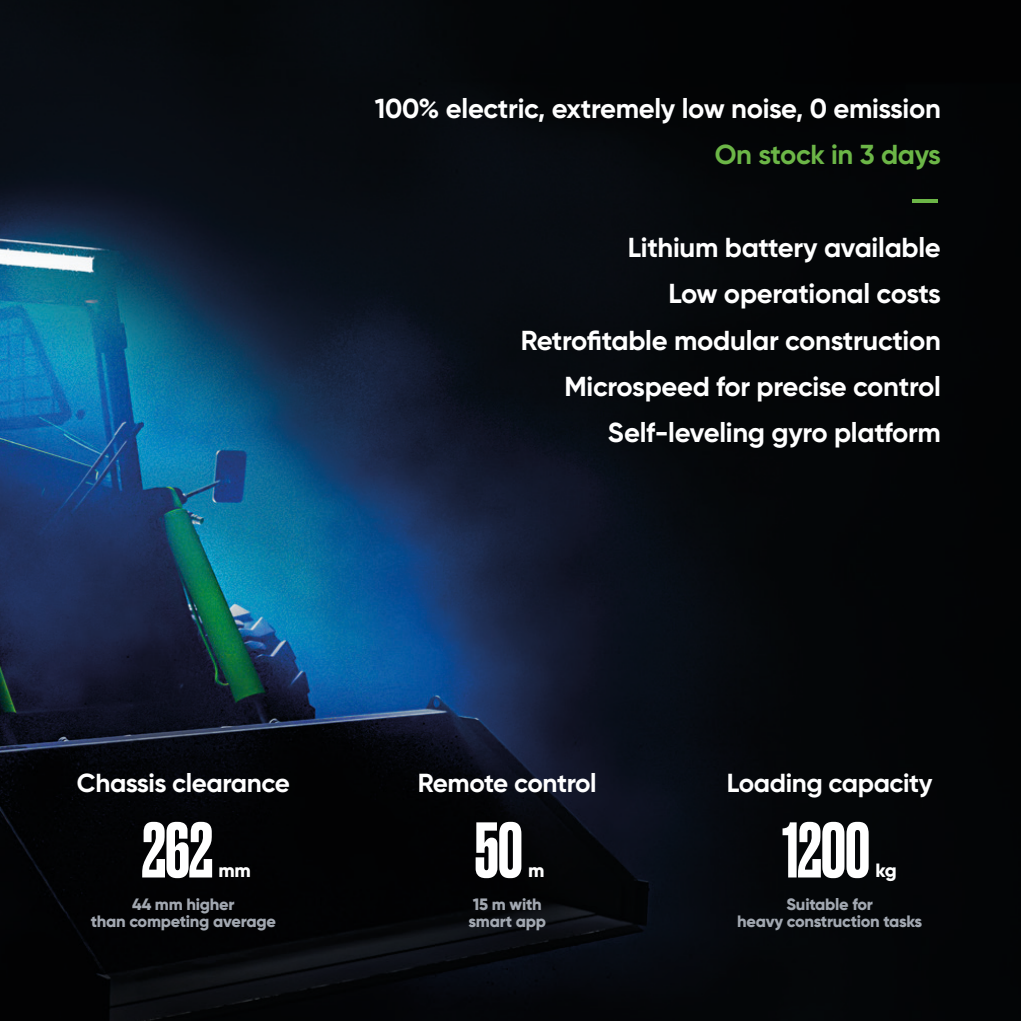
<style>
.page{position:relative;width:1021px;height:1021px;background:#fff}
.page>*{position:absolute;margin:0;border:0;box-sizing:border-box;transform-origin:0 0}
.t1{font:500 74.02px "Druk";letter-spacing:-.015em;color:#fff}
.t2{font:700 27.45px "Gilroy";letter-spacing:-.01em;color:#fff}
.t3{font:700 27.45px "Gilroy";letter-spacing:-.01em;color:#6cb647}
.t4{font:700 26.1px "Gilroy";letter-spacing:-.015em;color:#fff}
.t5{font:800 19.12px "Gilroy";color:#fff}
.t6{font:800 16.43px/16.4px "Gilroy";letter-spacing:-.015em;color:#a2a8b1;text-align:center}
</style>
<div class="page">
<img style="left:0;top:0;width:1020px;height:1020px">
<hr style="left:912px;top:199px;width:26px;height:3px;background:#6cb647">
<p class="t2" style="left:375px;top:91px;width:567px">100% electric, extremely low noise, 0 emission</p>
<p class="t3" style="left:714px;top:137px;width:227px">On stock in 3 days</p>
<p class="t2" style="left:628px;top:230px;width:314px">Lithium battery available</p>
<p class="t2" style="left:668px;top:276px;width:274px">Low operational costs</p>
<p class="t2" style="left:521px;top:323px;width:421px">Retrofitable modular construction</p>
<p class="t2" style="left:564px;top:369px;width:378px">Microspeed for precise control</p>
<p class="t2" style="left:608px;top:415px;width:334px">Self-leveling gyro platform</p>
<p class="t4" style="left:77px;top:767px;width:214px">Chassis clearance</p>
<p class="t1" style="left:142px;top:799px;width:73px">262</p>
<p class="t5" style="left:218px;top:858px;width:34px">mm</p>
<p class="t6" style="left:91px;top:896px;width:187px">44 mm higher<br>than competing average</p>
<p class="t4" style="left:418px;top:767px;width:180px">Remote control</p>
<p class="t1" style="left:474px;top:799px;width:50px">50</p>
<p class="t5" style="left:528px;top:858px;width:18px">m</p>
<p class="t6" style="left:473px;top:896px;width:70px">15 m with</p>
<p class="t6" style="left:468px;top:912px;width:79px">smart app</p>
<p class="t4" style="left:727px;top:767px;width:207px">Loading capacity</p>
<p class="t1" style="left:782px;top:799px;width:90px">1200</p>
<p class="t5" style="left:875px;top:858px;width:23px">kg</p>
<p class="t6" style="left:786px;top:896px;width:88px">Suitable for</p>
<p class="t6" style="left:737px;top:912px;width:187px">heavy construction tasks</p>
</div>
